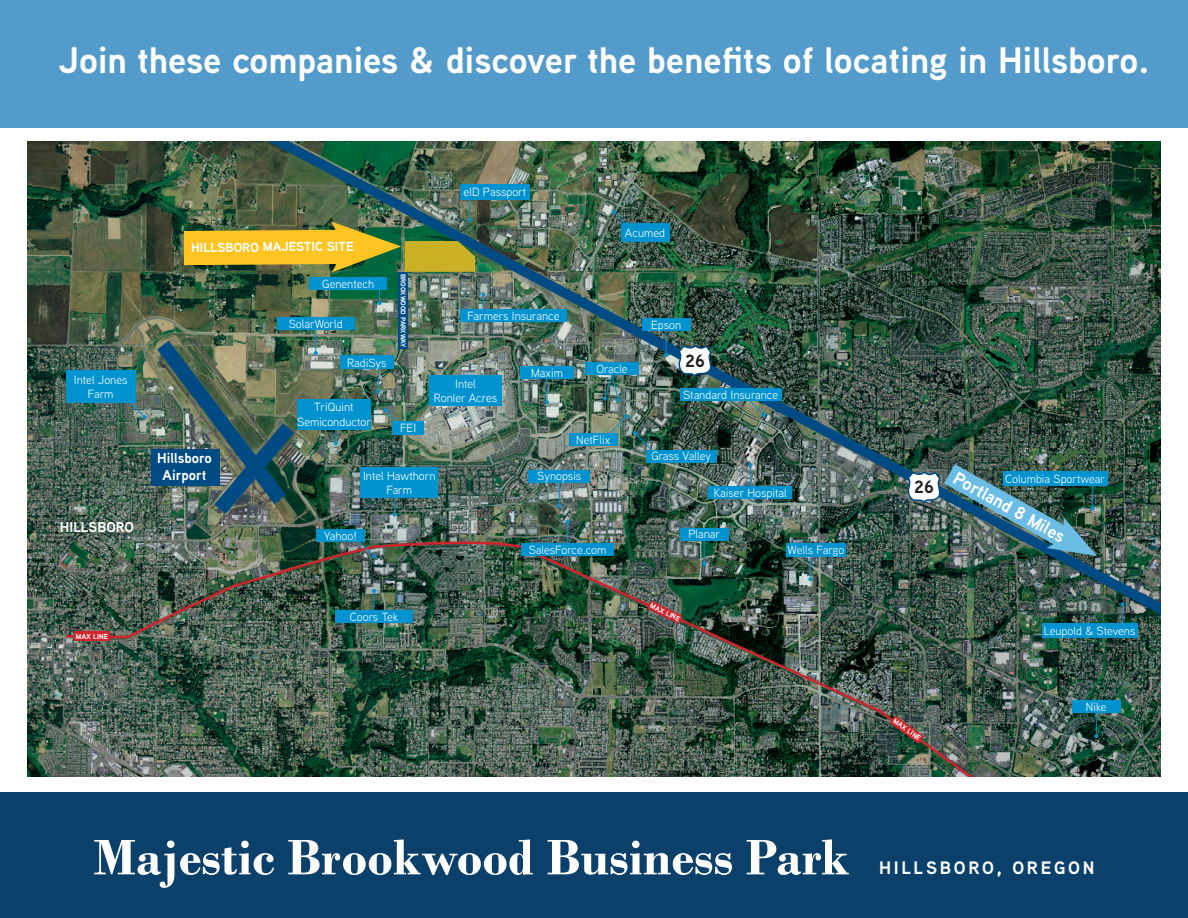
<style>
.page{position:relative;width:1188px;height:918px;background:#fff}
.page>*{position:absolute;margin:0;border:0;box-sizing:border-box;transform-origin:0 0}
.t1{font:700 52.5px "Bodoni";color:#fff}
.t2{font:700 36.75px "Aaux Next";color:#fff}
.t3{font:700 18px "Aaux Next";letter-spacing:.15em;color:#fff}
.t4{font:700 17.7px "Aaux Next";color:#231f20}
.t5{font:700 14.25px/17.2px "Aaux Next";color:#fff;text-align:center}
.t6{font:700 13.05px "Aaux Next";letter-spacing:-.01em;color:#fff}
.t7{font:11.85px/14.2px "Aaux Next";color:#fff;text-align:center}
.t8{font:700 7.35px "Aaux Next";color:#fff}
.t9{font:700 6.9px "Aaux Next";letter-spacing:-.005em;color:#fff}
</style>
<div class="page">
<div style="left:0;top:792px;width:1188px;height:126px;background:#0b406a"></div>
<div style="left:0;top:0;width:1188px;height:128px;background:#539bca"></div>
<img style="left:27px;top:142px;width:1134px;height:632px">
<div style="left:460px;top:184px;width:70px;height:15px;background:#0093d0"></div>
<div style="left:1072px;top:700px;width:49px;height:13px;background:#0093d0"></div>
<div style="left:1003px;top:471px;width:104px;height:15px;background:#0093d0"></div>
<svg style="left:1121px;top:602px;width:4px;height:22px"></svg>
<div style="left:1042px;top:624px;width:95px;height:14px;background:#0093d0"></div>
<div style="left:277px;top:317px;width:77px;height:13px;background:#0093d0"></div>
<div style="left:642px;top:319px;width:48px;height:12px;background:#0093d0"></div>
<div style="left:398px;top:273px;width:9px;height:76px;background:#004b84"></div>
<svg style="left:481px;top:292px;width:4px;height:17px"></svg>
<div style="left:460px;top:309px;width:106px;height:13px;background:#0093d0"></div>
<svg style="left:612px;top:210px;width:20px;height:20px"></svg>
<div style="left:621px;top:224px;width:48px;height:18px;background:#0093d0"></div>
<img style="left:64px;top:325px;width:1034px;height:451px">
<div style="left:66px;top:370px;width:69px;height:33px;background:#0093d0"></div>
<img style="left:149px;top:197px;width:326px;height:108px">
<p class="t2" style="left:58px;top:34px;width:1093px">Join these companies &amp; discover the benefits of locating in Hillsboro.</p>
<p class="t7" style="left:74px;top:372px;width:55px">Intel Jones<br>Farm</p>
<p class="t5" style="left:60px;top:518px;width:76px">HILLSBORO</p>
<p class="t8" style="left:76px;top:631px;width:34px">MAX LINE</p>
<p class="t6" style="left:191px;top:238px;width:164px">HILLSBORO MAJESTIC SITE</p>
<p class="t7" style="left:322px;top:276px;width:53px">Genentech</p>
<p class="t7" style="left:289px;top:316px;width:56px">SolarWorld</p>
<p class="t7" style="left:347px;top:355px;width:41px">RadiSys</p>
<p class="t7" style="left:297px;top:400px;width:75px">TriQuint<br>Semiconductor</p>
<p class="t9" style="left:408px;top:274px;width:75px;rotate:90deg">BROOKWOOD PARKWAY</p>
<p class="t7" style="left:400px;top:421px;width:18px">FEI</p>
<p class="t7" style="left:464px;top:184px;width:64px">eID Passport</p>
<p class="t7" style="left:625px;top:225px;width:42px">Acumed</p>
<p class="t7" style="left:467px;top:308px;width:94px">Farmers Insurance</p>
<p class="t7" style="left:434px;top:376px;width:65px">Intel<br>Ronler Acres</p>
<p class="t7" style="left:531px;top:365px;width:33px">Maxim</p>
<p class="t7" style="left:596px;top:361px;width:33px">Oracle</p>
<p class="t7" style="left:576px;top:432px;width:35px">NetFlix</p>
<p class="t7" style="left:651px;top:317px;width:32px">Epson</p>
<p class="t4" style="left:685px;top:348px;width:21px">26</p>
<p class="t7" style="left:683px;top:387px;width:97px">Standard Insurance</p>
<p class="t5" style="left:157px;top:449px;width:56px">Hillsboro<br>Airport</p>
<p class="t7" style="left:363px;top:468px;width:74px">Intel Hawthorn<br>Farm</p>
<p class="t7" style="left:324px;top:528px;width:34px">Yahoo!</p>
<p class="t7" style="left:350px;top:609px;width:50px">Coors Tek</p>
<p class="t7" style="left:537px;top:469px;width:46px">Synopsis</p>
<p class="t7" style="left:529px;top:542px;width:79px">SalesForce.com</p>
<p class="t7" style="left:651px;top:449px;width:61px">Grass Valley</p>
<p class="t7" style="left:714px;top:485px;width:74px">Kaiser Hospital</p>
<p class="t7" style="left:688px;top:527px;width:33px">Planar</p>
<p class="t8" style="left:653px;top:600px;width:34px;rotate:26deg">MAX LINE</p>
<p class="t7" style="left:788px;top:542px;width:58px">Wells Fargo</p>
<p class="t4" style="left:914px;top:475px;width:21px">26</p>
<p class="t3" style="left:961px;top:466px;width:126px;rotate:29deg">Portland 8 Miles</p>
<p class="t7" style="left:1005px;top:471px;width:102px">Columbia Sportwear</p>
<p class="t7" style="left:1044px;top:623px;width:93px">Leupold &amp; Stevens</p>
<p class="t8" style="left:897px;top:716px;width:34px;rotate:36deg">MAX LINE</p>
<p class="t7" style="left:1086px;top:699px;width:22px">Nike</p>
<h1 class="t1" style="left:93px;top:826px;width:758px">Majestic Brookwood Business Park</h1>
<h3 class="t3" style="left:879px;top:855px;width:217px">HILLSBORO, OREGON</h3>
</div>
